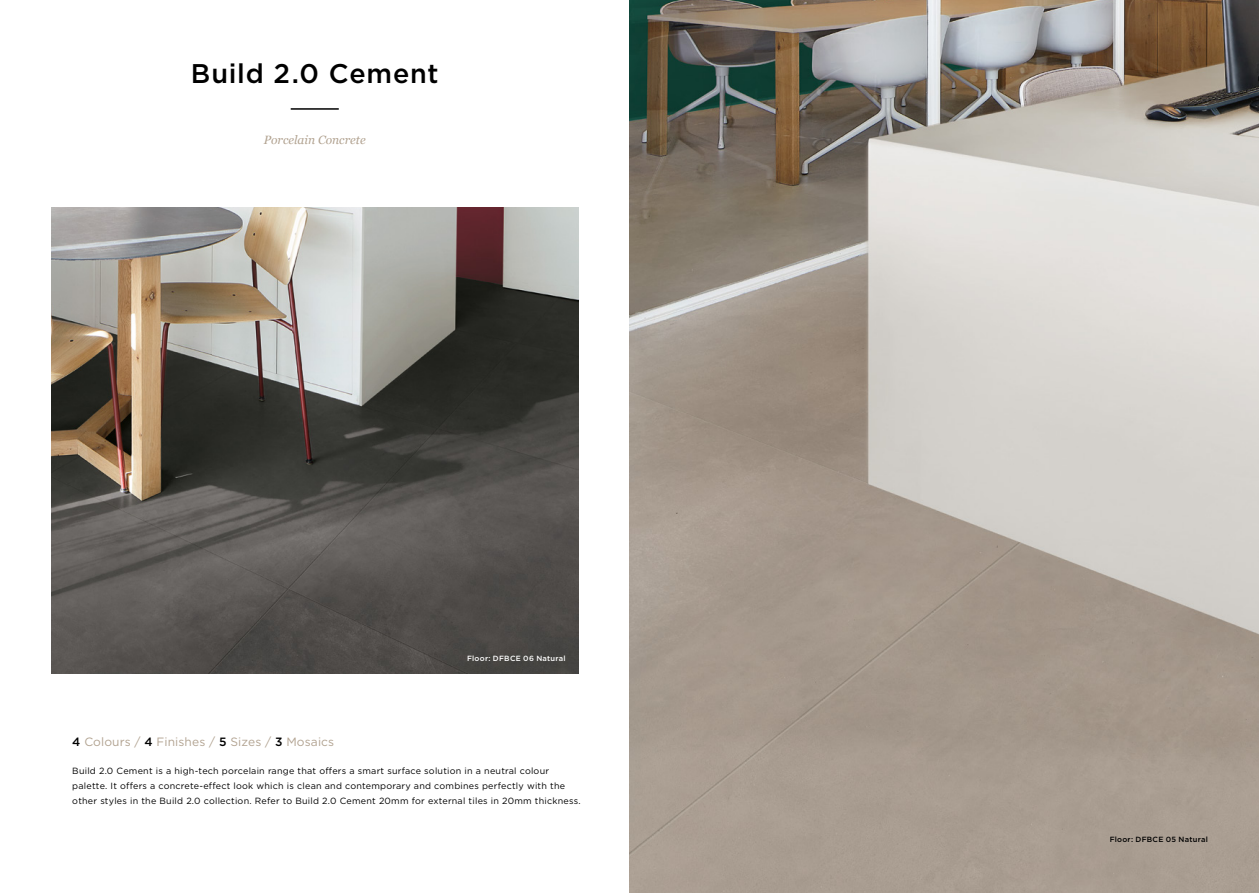
<style>
.page{position:relative;width:1259px;height:893px;background:#fff}
.page>*{position:absolute;margin:0;border:0;box-sizing:border-box;transform-origin:0 0}
.t1{font:500 27px "Gotham";letter-spacing:.025em;color:#000}
.t2{font:12px "Gotham";letter-spacing:.01em;color:#b2a391}
.hero_PF_serif_title{font:italic 12px "Georgia";color:#b2a391}
.hero_PF_serif_title-2{font:9px/15px "Gotham";letter-spacing:.025em;color:#000}
.t3{font:500 7.5px "Gotham";letter-spacing:.04em;color:#fff}
.t4{font:500 7.5px "Gotham";letter-spacing:.035em;color:#000}
.s1{font-weight:500;color:#000}
</style>
<div class="page">
<hr style="left:291px;top:108px;width:48px;height:2px;background:#000">
<img style="left:629px;top:0;width:630px;height:893px">
<img style="left:51px;top:207px;width:527px;height:467px">
<p class="t1" style="left:191px;top:55px;width:249px">Build 2.0 Cement</p>
<p class="hero_PF_serif_title" style="left:264px;top:132px;width:103px">Porcelain Concrete</p>
<p class="t3" style="left:467px;top:654px;width:100px">Floor: DFBCE 06 Natural</p>
<p class="t2" style="left:72px;top:734px;width:263px"><span class="s1">4</span> Colours / <span class="s1">4</span> Finishes / <span class="s1">5</span> Sizes / <span class="s1">3</span> Mosaics</p>
<p class="hero_PF_serif_title-2" style="left:72px;top:763px;width:510px">Build 2.0 Cement is a high-tech porcelain range that offers a smart surface solution in a neutral colour palette. It offers a concrete-effect look which is clean and contemporary and combines perfectly with the other styles in the Build 2.0 collection. Refer to Build 2.0 Cement 20mm for external tiles in 20mm thickness.</p>
<p class="t4" style="left:1109px;top:834px;width:100px">Floor: DFBCE 05 Natural</p>
</div>
